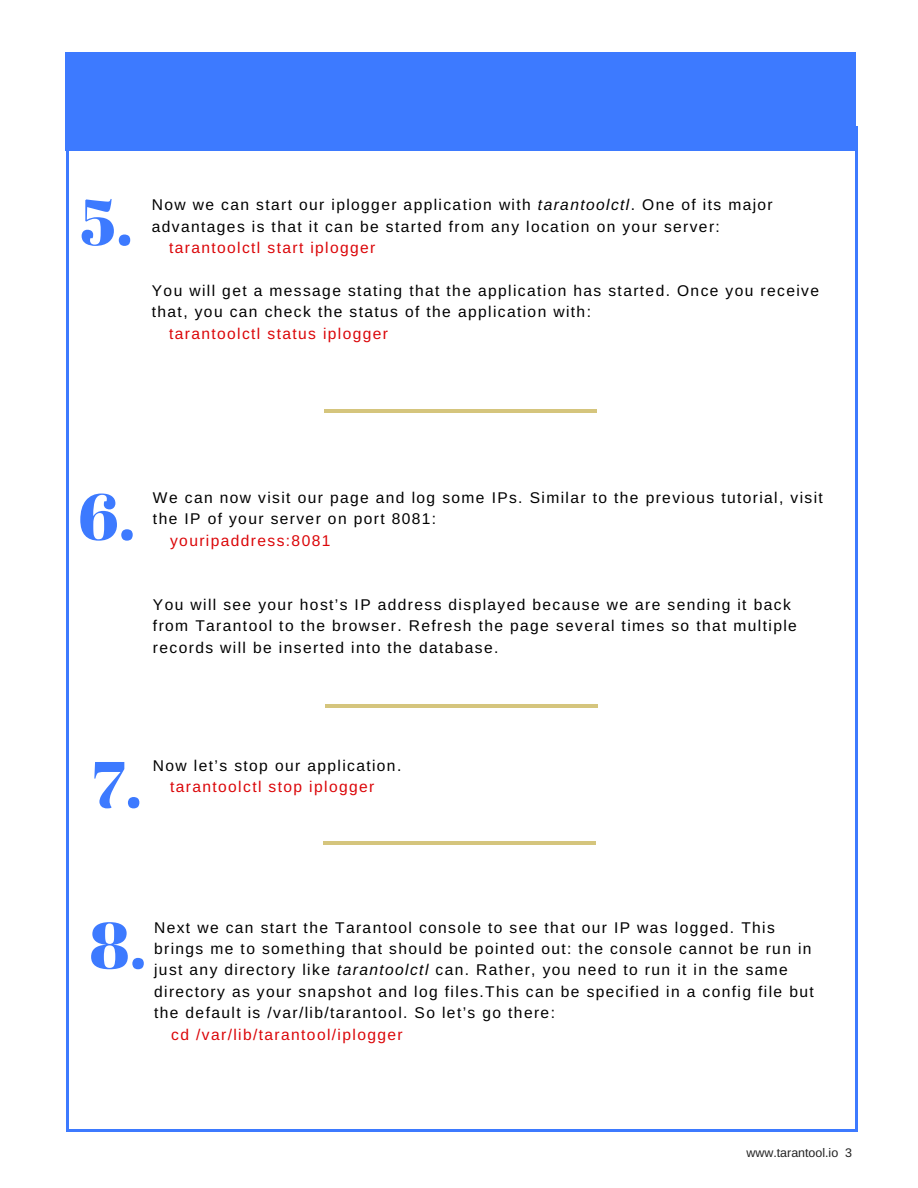
<style>
.page{position:relative;width:918px;height:1188px;background:#fff}
.page>*{position:absolute;margin:0;border:0;box-sizing:border-box;transform-origin:0 0}
.t1{font:65.4px "Abril Fatface";color:#3d7aff}
.t2{font:15.6px/21.3px "Arimo";letter-spacing:.09em;color:#000}
.t3{font:15.6px "Arimo";letter-spacing:.09em;color:#db0609}
.t4{font:12.45px "Arimo";color:#222}
.s1{font-style:italic}
</style>
<div class="page">
<div style="left:65px;top:52px;width:791px;height:99px;background:#3d7aff"></div>
<hr style="left:67px;top:128px;width:2px;height:1002px;background:#3d7aff">
<hr style="left:855px;top:128px;width:2px;height:1002px;background:#3d7aff">
<hr style="left:69px;top:1129px;width:786px;height:3px;background:#3d7aff">
<hr style="left:325px;top:410px;width:272px;height:3px;background:#d5c57d">
<hr style="left:326px;top:704px;width:272px;height:4px;background:#d5c57d">
<hr style="left:324px;top:842px;width:272px;height:3px;background:#d5c57d">
<h1 class="t1" style="left:81px;top:176px;width:54px">5.</h1>
<p class="t2" style="left:152px;top:194px;width:622px">Now we can start our iplogger application with <span class="s1">tarantoolctl</span>. One of its major advantages is that it can be started from any location on your server:</p>
<p class="t3" style="left:169px;top:239px;width:208px">tarantoolctl start iplogger</p>
<p class="t2" style="left:152px;top:280px;width:669px">You will get a message stating that the application has started. Once you receive that, you can check the status of the application with:</p>
<p class="t3" style="left:169px;top:325px;width:221px">tarantoolctl status iplogger</p>
<h1 class="t1" style="left:78px;top:471px;width:59px">6.</h1>
<p class="t2" style="left:153px;top:487px;width:671px">We can now visit our page and log some IPs. Similar to the previous tutorial, visit the IP of your server on port 8081:</p>
<p class="t3" style="left:170px;top:532px;width:162px">youripaddress:8081</p>
<p class="t2" style="left:153px;top:594px;width:645px">You will see your host’s IP address displayed because we are sending it back from Tarantool to the browser. Refresh the page several times so that multiple records will be inserted into the database.</p>
<h1 class="t1" style="left:92px;top:739px;width:52px">7.</h1>
<p class="t2" style="left:153px;top:755px;width:250px">Now let’s stop our application.</p>
<p class="t3" style="left:170px;top:778px;width:206px">tarantoolctl stop iplogger</p>
<h1 class="t1" style="left:89px;top:899px;width:59px">8.</h1>
<p class="t2" style="left:154px;top:917px;width:661px">Next we can start the Tarantool console to see that our IP was logged. This brings me to something that should be pointed out: the console cannot be run in just any directory like <span class="s1">tarantoolctl</span> can. Rather, you need to run it in the same directory as your snapshot and log files.This can be specified in a config file but the default is /var/lib/tarantool. So let’s go there:</p>
<p class="t3" style="left:171px;top:1025px;width:233px">cd /var/lib/tarantool/iplogger</p>
<p class="t4" style="left:747px;top:1145px;width:107px">www.tarantool.io 3</p>
</div>
